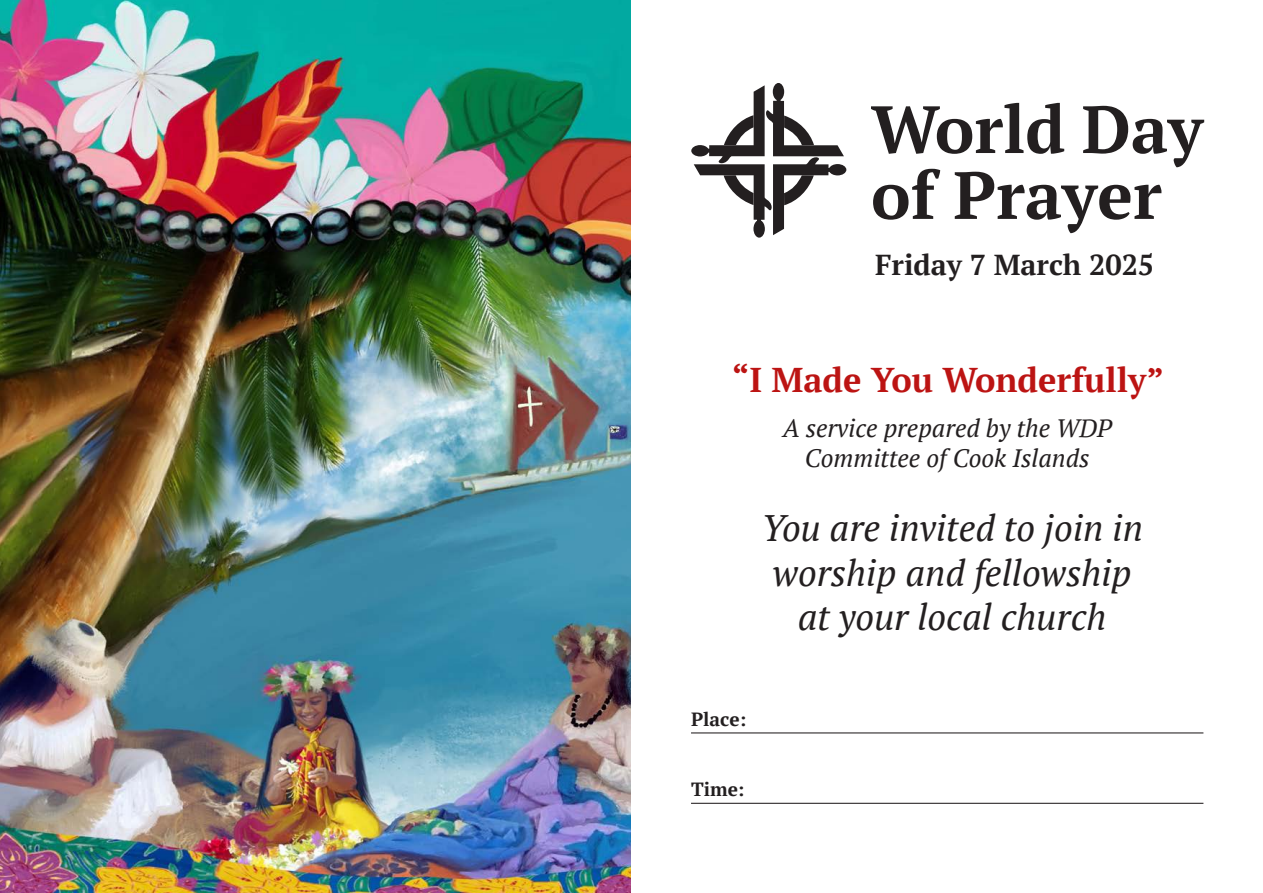
<style>
.page{position:relative;width:1263px;height:893px;background:#fff}
.page>*{position:absolute;margin:0;border:0;box-sizing:border-box;transform-origin:0 0}
.t1{font:700 66.6px/65.8px "PT Serif";color:#231f20}
.t2{font:italic 36.75px/44.1px "PT Serif";color:#231f20;text-align:center}
.t3{font:700 34.35px "PT Serif";color:#bc1413}
.t4{font:700 28.8px "PT Serif";color:#231f20}
.t5{font:italic 25.05px/30.2px "PT Serif";color:#231f20;text-align:center}
.t6{font:700 19.05px "PT Serif";color:#231f20}
</style>
<div class="page">
<img style="left:0;top:0;width:631px;height:893px">
<svg style="left:691px;top:83px;width:155px;height:155px"></svg>
<hr style="left:691px;top:732px;width:512px;height:1px;background:#231f20">
<hr style="left:691px;top:803px;width:512px;height:1px;background:#231f20">
<p class="t1" style="left:871px;top:96px;width:334px">World Day of Prayer</p>
<p class="t4" style="left:875px;top:246px;width:281px">Friday 7 March 2025</p>
<p class="t3" style="left:732px;top:357px;width:433px">“I Made You Wonderfully”</p>
<p class="t5" style="left:783px;top:413px;width:331px">A service prepared by the WDP<br>Committee of Cook Islands</p>
<p class="t2" style="left:761px;top:506px;width:383px">You are invited to join in worship and fellowship at your local church</p>
<p class="t6" style="left:691px;top:706px;width:57px">Place:</p>
<p class="t6" style="left:691px;top:777px;width:55px">Time:</p>
</div>
